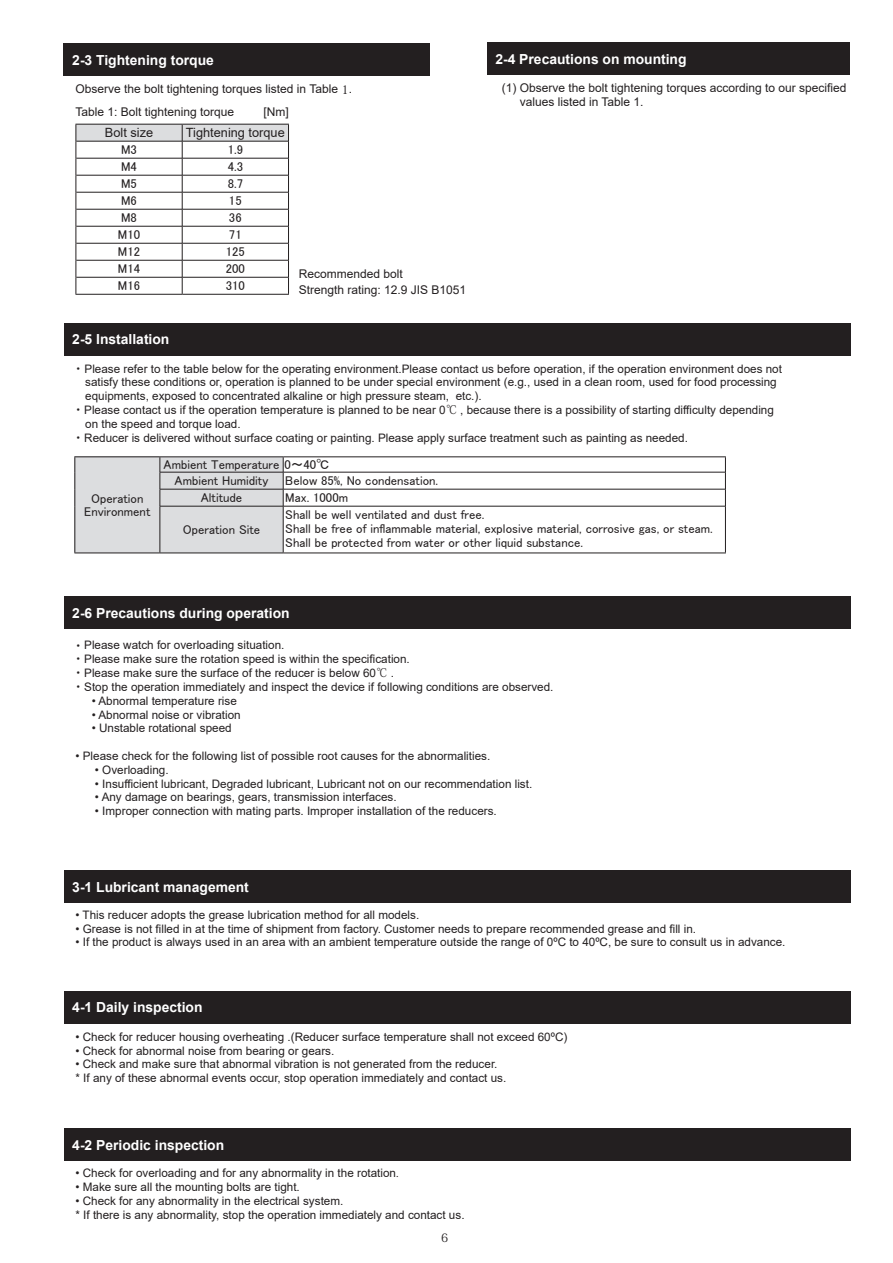
<style>
.page{position:relative;width:893px;height:1263px;background:#fff}
.page>*{position:absolute;margin:0;border:0;box-sizing:border-box;transform-origin:0 0}
.t1{font:700 13.8px "Arial";color:#fff}
.t2{font:12.75px/13.8px "MS P Gothic";color:#231f20}
.t3{font:12.75px "Arial";color:#231f20}
.t4{font:12px/13.8px "Arial";color:#231f20}
.t5{font:11.7px/13.8px "Arial";color:#231f20}
.t6{font:11.7px "Koz Min Pro";color:#231f20}
.s1{font-family:"Koz Min Pro"}
</style>
<div class="page">
<div style="left:64px;top:44px;width:366px;height:32px;background:#231f20"></div>
<div style="left:487px;top:43px;width:363px;height:32px;background:#231f20"></div>
<div style="left:64px;top:323px;width:786px;height:33px;background:#231f20"></div>
<div style="left:64px;top:597px;width:786px;height:32px;background:#231f20"></div>
<div style="left:64px;top:870px;width:786px;height:33px;background:#231f20"></div>
<div style="left:64px;top:991px;width:786px;height:32px;background:#231f20"></div>
<div style="left:64px;top:1129px;width:786px;height:32px;background:#231f20"></div>
<div style="left:75px;top:457px;width:85px;height:96px;background:#dcdddf"></div>
<hr style="left:74px;top:456px;width:86px;height:1px;background:#231f20">
<svg style="left:74px;top:457px;width:1px;height:49px"></svg>
<hr style="left:74px;top:506px;width:1px;height:46px;background:#231f20">
<hr style="left:74px;top:552px;width:86px;height:1px;background:#231f20">
<hr style="left:160px;top:456px;width:123px;height:1px;background:#231f20">
<hr style="left:283px;top:456px;width:443px;height:1px;background:#231f20">
<svg style="left:725px;top:457px;width:1px;height:49px"></svg>
<hr style="left:725px;top:506px;width:1px;height:46px;background:#231f20">
<hr style="left:283px;top:552px;width:443px;height:1px;background:#231f20">
<hr style="left:283px;top:472px;width:442px;height:1px;background:#231f20">
<hr style="left:283px;top:489px;width:442px;height:1px;background:#231f20">
<svg style="left:160px;top:457px;width:124px;height:96px;background:#d4d5d7"></svg>
<hr style="left:160px;top:506px;width:123px;height:1px;background:#231f20">
<hr style="left:160px;top:506px;width:1px;height:46px;background:#231f20">
<hr style="left:283px;top:506px;width:442px;height:1px;background:#231f20">
<hr style="left:283px;top:506px;width:1px;height:46px;background:#231f20">
<hr style="left:75px;top:294px;width:107px;height:1px;background:#231f20">
<hr style="left:182px;top:294px;width:107px;height:1px;background:#231f20">
<svg style="left:75px;top:124px;width:214px;height:170px"></svg>
<hr style="left:182px;top:175px;width:106px;height:1px;background:#231f20">
<hr style="left:182px;top:192px;width:106px;height:1px;background:#231f20">
<hr style="left:182px;top:209px;width:106px;height:1px;background:#231f20">
<hr style="left:182px;top:226px;width:106px;height:1px;background:#231f20">
<hr style="left:182px;top:243px;width:106px;height:1px;background:#231f20">
<hr style="left:182px;top:260px;width:106px;height:1px;background:#231f20">
<hr style="left:182px;top:277px;width:106px;height:1px;background:#231f20">
<p class="t1" style="left:72px;top:50px;width:143px">2-3 Tightening torque</p>
<p class="t4" style="left:75px;top:82px;width:278px">Observe the bolt tightening torques listed in Table <span class="s1">1</span>.</p>
<p class="t4" style="left:75px;top:105px;width:160px">Table 1: Bolt tightening torque</p>
<p class="t4" style="left:264px;top:105px;width:27px">[Nm]</p>
<p class="t3" style="left:105px;top:124px;width:50px">Bolt size</p>
<p class="t3" style="left:186px;top:124px;width:100px">Tightening torque</p>
<p class="t2" style="left:121px;top:143px;width:17px">M3</p>
<p class="t2" style="left:228px;top:143px;width:17px">1.9</p>
<p class="t2" style="left:121px;top:160px;width:17px">M4</p>
<p class="t2" style="left:228px;top:160px;width:17px">4.3</p>
<p class="t2" style="left:121px;top:177px;width:17px">M5</p>
<p class="t2" style="left:228px;top:177px;width:17px">8.7</p>
<p class="t2" style="left:121px;top:194px;width:17px">M6</p>
<p class="t2" style="left:229px;top:194px;width:14px">15</p>
<p class="t2" style="left:121px;top:211px;width:17px">M8</p>
<p class="t2" style="left:229px;top:211px;width:14px">36</p>
<p class="t2" style="left:118px;top:228px;width:24px">M10</p>
<p class="t2" style="left:229px;top:228px;width:14px">71</p>
<p class="t2" style="left:118px;top:245px;width:24px">M12</p>
<p class="t2" style="left:226px;top:245px;width:21px">125</p>
<p class="t2" style="left:118px;top:262px;width:24px">M14</p>
<p class="t2" style="left:226px;top:262px;width:21px">200</p>
<p class="t2" style="left:118px;top:279px;width:24px">M16</p>
<p class="t2" style="left:226px;top:279px;width:21px">310</p>
<p class="t4" style="left:299px;top:265px;width:169px;line-height:15.9px">Recommended bolt<br>Strength rating: 12.9 JIS B1051</p>
<p class="t1" style="left:72px;top:330px;width:99px">2-5 Installation</p>
<p class="t1" style="left:495px;top:49px;width:193px">2-4 Precautions on mounting</p>
<p class="t4" style="left:520px;top:81px;width:328px;text-indent:-18px">(1) Observe the bolt tightening torques according to our specified values listed in Table 1.</p>
<p class="t5" style="left:73px;top:361px;width:711px"><span class="s1">・</span> Please refer to the table below for the operating environment.Please contact us before operation, if the operation environment does not</p>
<p class="t5" style="left:85px;top:375px;width:693px">satisfy these conditions or, operation is planned to be under special environment (e.g., used in a clean room, used for food processing</p>
<p class="t5" style="left:85px;top:389px;width:398px">equipments, exposed to concentrated alkaline or high pressure steam, etc.).</p>
<p class="t5" style="left:73px;top:403px;width:703px"><span class="s1">・</span>Please contact us if the operation temperature is planned to be near 0<span class="s1">℃</span> , because there is a possibility of starting difficulty depending</p>
<p class="t5" style="left:85px;top:417px;width:157px">on the speed and torque load.</p>
<p class="t5" style="left:73px;top:431px;width:617px"><span class="s1">・</span>Reducer is delivered without surface coating or painting. Please apply surface treatment such as painting as needed.</p>
<p class="t2" style="left:84px;top:492px;width:68px;line-height:12.8px;text-align:center">Operation<br>Environment</p>
<p class="t2" style="left:175px;top:456px;width:156px;line-height:16.2px;text-indent:-11px">Ambient Temperature 0～40℃<br>Ambient Humidity</p>
<p class="t2" style="left:285px;top:474px;width:154px">Below 85%, No condensation.</p>
<p class="t2" style="left:201px;top:491px;width:43px">Altitude</p>
<p class="t2" style="left:285px;top:491px;width:64px">Max. 1000m</p>
<p class="t2" style="left:183px;top:523px;width:79px">Operation Site</p>
<p class="t2" style="left:285px;top:508px;width:429px">Shall be well ventilated and dust free.<br>Shall be free of inflammable material, explosive material, corrosive gas, or steam.<br>Shall be protected from water or other liquid substance.</p>
<p class="t1" style="left:72px;top:603px;width:219px">2-6 Precautions during operation</p>
<p class="t5" style="left:73px;top:638px;width:482px"><span class="s1">・</span>Please watch for overloading situation.<br><span class="s1">・</span>Please make sure the rotation speed is within the specification.<br><span class="s1">・</span>Please make sure the surface of the reducer is below 60<span class="s1">℃</span> .<br><span class="s1">・</span>Stop the operation immediately and inspect the device if following conditions are observed.</p>
<p class="t5" style="left:92px;top:694px;width:147px">• Abnormal temperature rise</p>
<p class="t5" style="left:92px;top:707px;width:151px">• Abnormal noise or vibration</p>
<p class="t5" style="left:92px;top:721px;width:141px">• Unstable rotational speed</p>
<p class="t5" style="left:75px;top:749px;width:416px">• Please check for the following list of possible root causes for the abnormalities.</p>
<p class="t5" style="left:95px;top:763px;width:75px">• Overloading.</p>
<p class="t5" style="left:95px;top:776px;width:439px">• Insufficient lubricant, Degraded lubricant, Lubricant not on our recommendation list.</p>
<p class="t5" style="left:95px;top:790px;width:303px">• Any damage on bearings, gears, transmission interfaces.</p>
<p class="t5" style="left:95px;top:804px;width:403px">• Improper connection with mating parts. Improper installation of the reducers.</p>
<p class="t1" style="left:72px;top:877px;width:178px">3-1 Lubricant management</p>
<p class="t5" style="left:75px;top:908px;width:345px">• This reducer adopts the grease lubrication method for all models.</p>
<p class="t5" style="left:75px;top:921px;width:622px">• Grease is not filled in at the time of shipment from factory. Customer needs to prepare recommended grease and fill in.</p>
<p class="t5" style="left:75px;top:935px;width:712px">• If the product is always used in an area with an ambient temperature outside the range of 0ºC to 40ºC, be sure to consult us in advance.</p>
<p class="t1" style="left:72px;top:997px;width:132px">4-1 Daily inspection</p>
<p class="t5" style="left:75px;top:1030px;width:493px">• Check for reducer housing overheating .(Reducer surface temperature shall not exceed 60ºC)</p>
<p class="t5" style="left:75px;top:1043px;width:260px">• Check for abnormal noise from bearing or gears.</p>
<p class="t5" style="left:75px;top:1057px;width:432px">• Check and make sure that abnormal vibration is not generated from the reducer.<br>* If any of these abnormal events occur, stop operation immediately and contact us.</p>
<p class="t1" style="left:72px;top:1135px;width:153px">4-2 Periodic inspection</p>
<p class="t5" style="left:75px;top:1166px;width:325px">• Check for overloading and for any abnormality in the rotation<span class="s1">.</span></p>
<p class="t5" style="left:75px;top:1180px;width:226px">• Make sure all the mounting bolts are tight.</p>
<p class="t5" style="left:75px;top:1193px;width:391px">• Check for any abnormality in the electrical system.<br>* If there is any abnormality, stop the operation immediately and contact us.</p>
<p class="t6" style="left:441px;top:1229px;width:9px">6</p>
</div>
